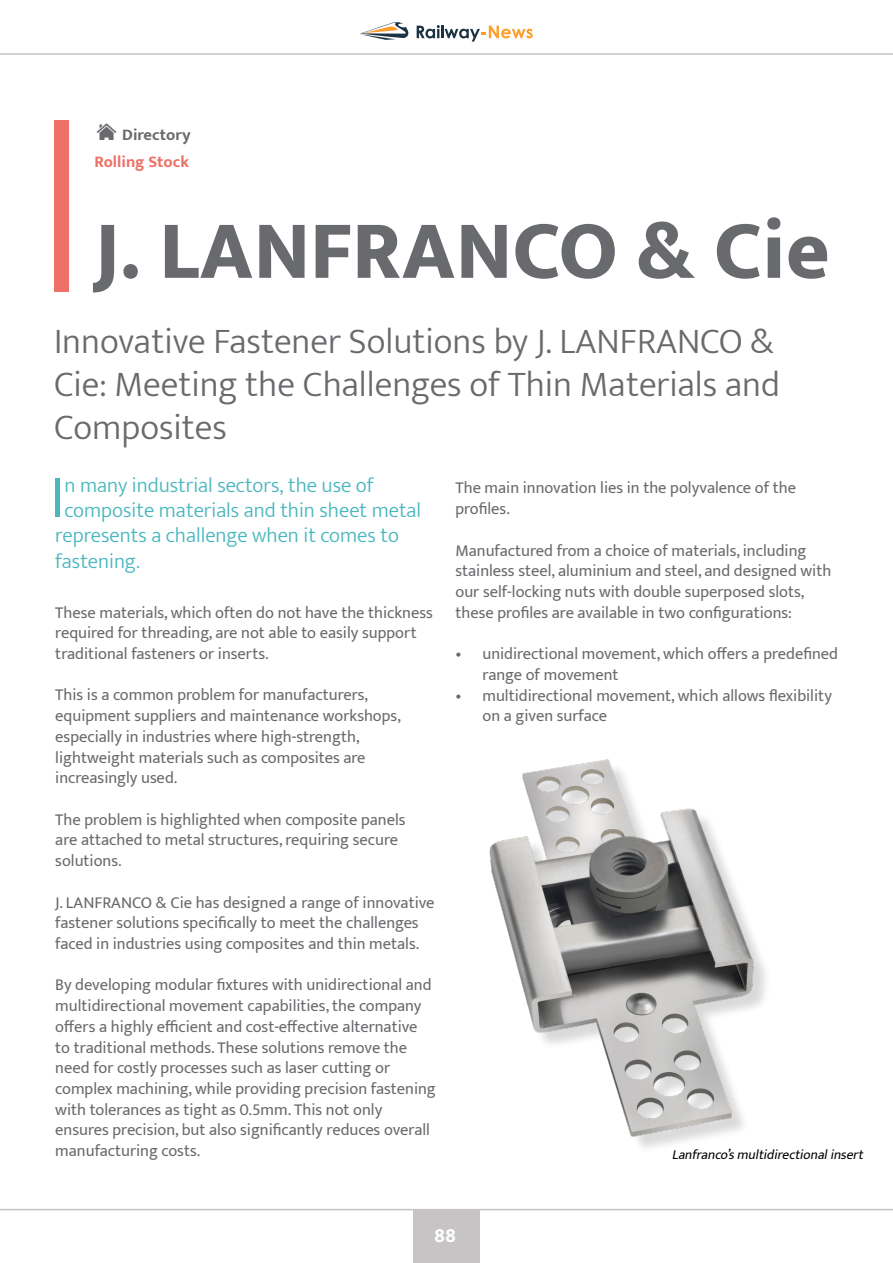
<style>
.page{position:relative;width:893px;height:1263px;background:#fff}
.page>*{position:absolute;margin:0;border:0;box-sizing:border-box;transform-origin:0 0}
.t1{font:800 84px "Mukta";color:#696a6d}
.t2{font:300 61.05px "Mukta";color:#49b7be}
.t3{font:300 36px/43.2px "Mukta";color:#696a6d}
.t4{font:300 21px "Mukta";color:#49b7be}
.t5{font:700 21px "Mukta Mahee";color:#fff}
.t6{font:16.5px/20.7px "Mukta";color:#696a6d}
.t7{font:700 16.5px "Mukta";color:#ee7067}
.t8{font:700 16.5px "Mukta";color:#696a6d}
.t9{font:italic 13.5px "Mukta";color:#000}
</style>
<div class="page">
<div style="left:54px;top:121px;width:14px;height:171px;background:#ee7067"></div>
<img style="left:96px;top:123px;width:20px;height:17px">
<img style="left:489px;top:759px;width:277px;height:389px">
<svg style="left:360px;top:22px;width:49px;height:18px"></svg>
<svg style="left:417px;top:25px;width:116px;height:17px"></svg>
<hr style="left:0;top:1209px;width:893px;height:1px;background:#c7c4c6">
<div style="left:413px;top:1209px;width:67px;height:54px;background:#c7c4c6"></div>
<hr style="left:0;top:53px;width:893px;height:2px;background:#c7c5c6">
<p class="t8" style="left:122px;top:125px;width:70px">Directory</p>
<p class="t7" style="left:95px;top:152px;width:96px">Rolling Stock</p>
<h1 class="t1" style="left:95px;top:200px;width:737px">J. LANFRANCO &amp; Cie</h1>
<h3 class="t3" style="left:54px;top:319px;width:727px">Innovative Fastener Solutions by J. LANFRANCO &amp;<br>Cie: Meeting the Challenges of Thin Materials and<br>Composites</h3>
<h2 class="t2" style="left:50px;top:460px;width:16px">I</h2>
<p class="t4" style="left:65px;top:472px;width:311px">n many industrial sectors, the use of</p>
<p class="t6" style="left:455px;top:477px;width:342px">The main innovation lies in the polyvalence of the profiles.</p>
<p class="t6" style="left:455px;top:539px;width:377px">Manufactured from a choice of materials, including stainless steel, aluminium and steel, and designed with our self-locking nuts with double superposed slots, these profiles are available in two configurations:</p>
<p class="t6" style="left:482px;top:643px;width:357px;text-indent:-27px">• unidirectional movement, which offers a predefined range of movement</p>
<p class="t6" style="left:482px;top:684px;width:351px;text-indent:-27px">• multidirectional movement, which allows flexibility on a given surface</p>
<p class="t4" style="left:65px;top:498px;width:358px">composite materials and thin sheet metal</p>
<p class="t4" style="left:55px;top:523px;width:345px">represents a challenge when it comes to</p>
<p class="t4" style="left:55px;top:548px;width:86px">fastening.</p>
<p class="t6" style="left:55px;top:602px;width:379px">These materials, which often do not have the thickness required for threading, are not able to easily support traditional fasteners or inserts.</p>
<p class="t6" style="left:55px;top:684px;width:347px">This is a common problem for manufacturers, equipment suppliers and maintenance workshops, especially in industries where high-strength, lightweight materials such as composites are increasingly used.</p>
<p class="t6" style="left:55px;top:809px;width:352px">The problem is highlighted when composite panels are attached to metal structures, requiring secure solutions.</p>
<p class="t6" style="left:55px;top:891px;width:381px">J. LANFRANCO &amp; Cie has designed a range of innovative fastener solutions specifically to meet the challenges faced in industries using composites and thin metals.</p>
<p class="t6" style="left:55px;top:974px;width:382px">By developing modular fixtures with unidirectional and multidirectional movement capabilities, the company offers a highly efficient and cost-effective alternative to traditional methods. These solutions remove the need for costly processes such as laser cutting or complex machining, while providing precision fastening with tolerances as tight as 0.5mm. This not only ensures precision, but also significantly reduces overall manufacturing costs.</p>
<p class="t9" style="left:672px;top:1146px;width:197px">Lanfranco’smultidirectionalinsert</p>
<p class="t5" style="left:435px;top:1222px;width:23px">88</p>
</div>
